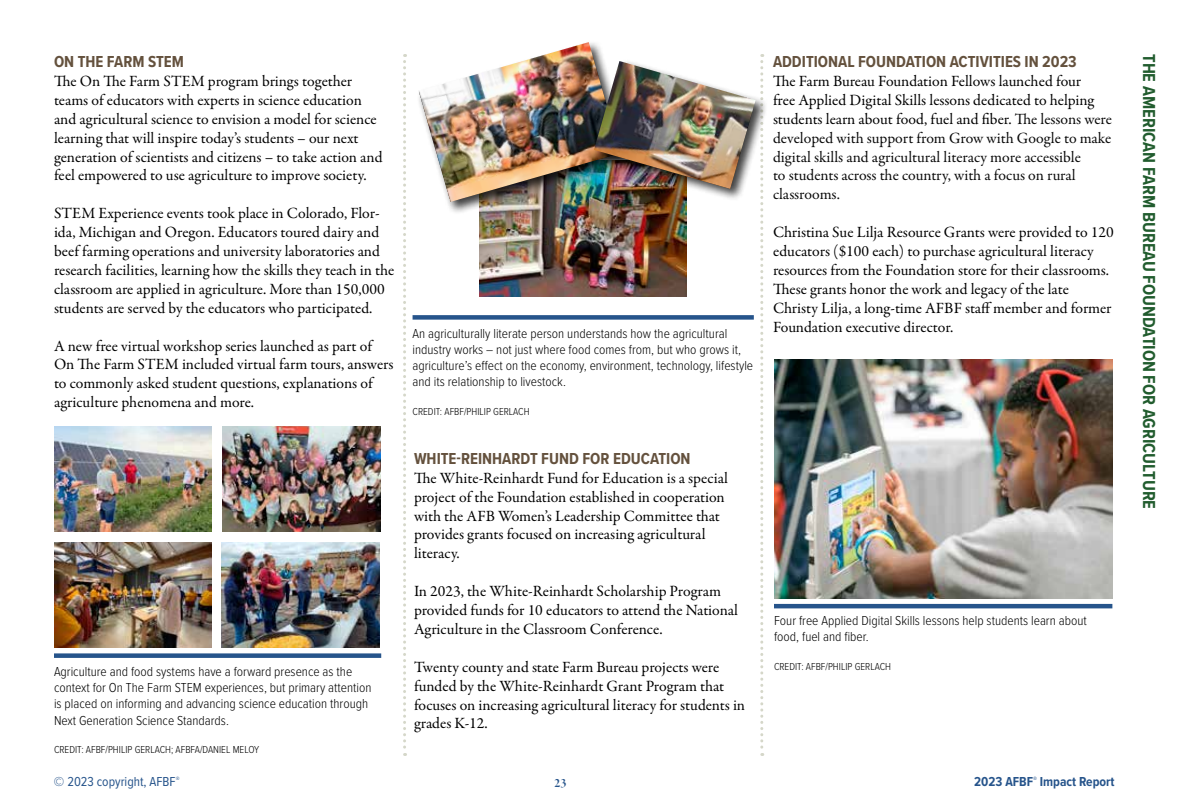
<style>
.page{position:relative;width:1188px;height:810px;background:#fff}
.page>*{position:absolute;margin:0;border:0;box-sizing:border-box;transform-origin:0 0}
.t1{font:700 18px "Proxima Nova Cond";color:#215c2e}
.t2{font:700 16.5px "Proxima Nova Cond";color:#64513d}
.t3{font:15.75px/18.9px "Garamond Premr Pro";color:#000}
.t4{font:15.75px/18.9px "Garamond Premr Pro";color:#080808}
.t5{font:300 13.5px/16.2px "Proxima Nova Cond";color:#000}
.t6{font:700 13.5px "Proxima Nova Cond";color:#26548b}
.t7{font:13.5px "Proxima Nova Cond";color:#26548b}
.t8{font:13.5px "Garamond Premr Pro Bd Disp";color:#26548b}
.t9{font:300 10.5px "Proxima Nova Cond";color:#000}
.t10{font:7.8px "Proxima Nova Cond";color:#26548b}
.s1{color:#000}
</style>
<div class="page">
<img style="left:774px;top:359px;width:338px;height:239px">
<hr style="left:774px;top:604px;width:338px;height:4px;background:#26548b">
<div style="left:413px;top:315px;width:341px;height:5px;background:#26548b"></div>
<div style="left:54px;top:653px;width:327px;height:5px;background:#26548b"></div>
<svg style="left:403px;top:54px;width:3px;height:702px"></svg>
<svg style="left:760px;top:54px;width:3px;height:702px"></svg>
<img style="left:54px;top:426px;width:158px;height:106px">
<img style="left:223px;top:426px;width:157px;height:106px">
<img style="left:54px;top:543px;width:158px;height:105px">
<img style="left:222px;top:543px;width:158px;height:105px">
<img style="left:480px;top:202px;width:207px;height:94px">
<div style="left:417px;top:40px;width:216px;height:175px;background:#000;opacity:.75"></div>
<img style="left:418px;top:42px;width:203px;height:160px">
<div style="left:592px;top:59px;width:176px;height:143px;background:#000;opacity:.75"></div>
<img style="left:594px;top:61px;width:162px;height:128px">
<p class="t2" style="left:54px;top:49px;width:131px">ON THE FARM STEM</p>
<p class="t3" style="left:54px;top:72px;width:330px">The On The Farm STEM program brings together teams of educators with experts in science education and agricultural science to envision a model for science learning that will inspire today’s students – our next generation of scientists and citizens – to take action and feel empowered to use agriculture to improve society.</p>
<p class="t3" style="left:54px;top:204px;width:342px">STEM Experience events took place in Colorado, Flor&shy;ida, Michigan and Oregon. Educators toured dairy and beef farming operations and university laboratories and research facilities, learning how the skills they teach in the classroom are applied in agriculture. More than 150,000 students are served by the educators who participated.</p>
<p class="t3" style="left:54px;top:337px;width:341px">A new free virtual workshop series launched as part of On The Farm STEM included virtual farm tours, answers to commonly asked student questions, explanations of agriculture phenomena and more.</p>
<p class="t5" style="left:54px;top:663px;width:319px">Agriculture and food systems have a forward presence as the context for On The Farm STEM experiences, but primary attention is placed on informing and advancing science education through Next Generation Science Standards.</p>
<p class="t9" style="left:54px;top:742px;width:207px">CREDIT: AFBF/PHILIP GERLACH; AFBFA/DANIEL MELOY</p>
<p class="t7" style="left:54px;top:772px;width:123px">© 2023 copyright, AFBF</p>
<p class="t10" style="left:176px;top:773px;width:5px">®</p>
<p class="t5" style="left:413px;top:324px;width:342px">An agriculturally literate person understands how the agricultural industry works – not just where food comes from, but who grows it, agriculture’s effect on the economy, environment, technology, lifestyle and its relationship to livestock.</p>
<p class="t9" style="left:413px;top:404px;width:119px">CREDIT: AFBF/PHILIP GERLACH</p>
<p class="t2" style="left:414px;top:446px;width:278px">WHITE-REINHARDT FUND FOR EDUCATION</p>
<p class="t3" style="left:414px;top:469px;width:315px">The White-Reinhardt Fund for Education is a special project of the Foundation established in cooperation with the AFB Women’s Leadership Committee that provides grants focused on increasing agricultural literacy.</p>
<p class="t3" style="left:414px;top:582px;width:326px">In 2023, the White-Reinhardt Scholarship Program provided funds for 10 educators to attend the National<br>Agriculture in the Classroom Conference.</p>
<p class="t3" style="left:414px;top:658px;width:333px">Twenty county and state Farm Bureau projects were funded by the White-Reinhardt Grant Program that focuses on increasing agricultural literacy for students in grades K-12.</p>
<p class="t8" style="left:554px;top:776px;width:13px">23</p>
<p class="t2" style="left:773px;top:49px;width:305px">ADDITIONAL FOUNDATION ACTIVITIES IN 2023</p>
<p class="t4" style="left:773px;top:72px;width:340px"><span class="s1">The Farm Bureau Foundation Fellows launched four<br>free Applied Digital Skills lessons dedicated to helping students learn about food, fuel and fiber.</span> The lessons were developed with support from Grow with Google to make digital skills and agricultural literacy more accessible<br>to students across the country, with a focus on rural classrooms.</p>
<p class="t3" style="left:773px;top:223px;width:342px">Christina Sue Lilja Resource Grants were provided to 120 educators ($100 each) to purchase agricultural literacy resources from the Foundation store for their classrooms.<br>These grants honor the work and legacy of the late Christy Lilja, a long-time AFBF staff member and former Foundation executive director.</p>
<p class="t5" style="left:774px;top:612px;width:314px">Four free Applied Digital Skills lessons help students learn about food, fuel and fiber.</p>
<p class="t9" style="left:774px;top:659px;width:119px">CREDIT: AFBF/PHILIP GERLACH</p>
<p class="t6" style="left:974px;top:772px;width:142px">2023 AFBF<sup>®</sup> Impact Report</p>
<p class="t1" style="left:1162px;top:54px;width:457px;rotate:90deg">THE AMERICAN FARM BUREAU FOUNDATION FOR AGRICULTURE</p>
</div>
